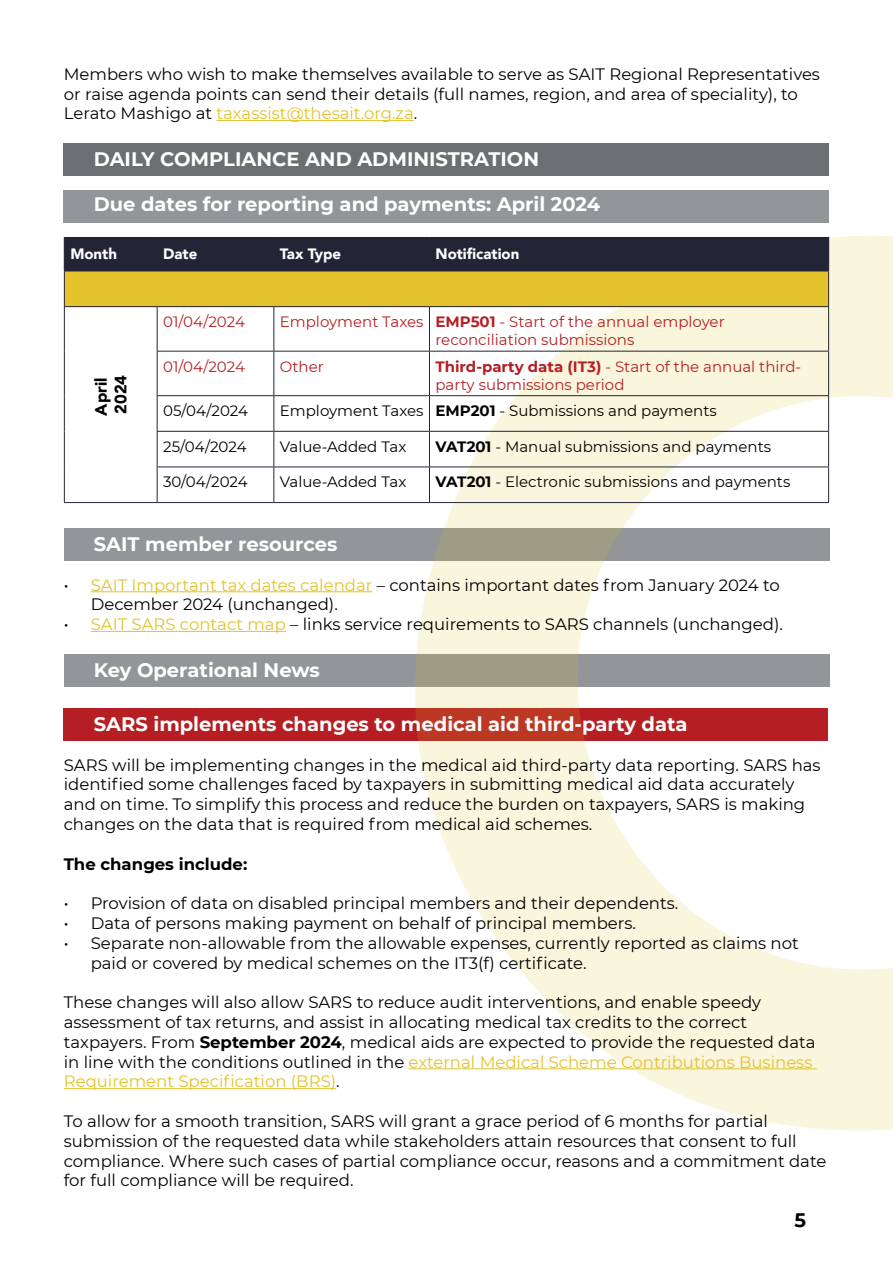
<style>
.page{position:relative;width:893px;height:1263px;background:#fff}
.page>*{position:absolute;margin:0;border:0;box-sizing:border-box;transform-origin:0 0}
.t1{font:700 19.5px "Montserrat";color:#fff}
.t2{font:700 19.5px "Montserrat";color:#000}
.t3{font:16.5px/19.8px "Montserrat";color:#000}
.t4{font:700 16.5px "Montserrat";color:#000}
.t5{font:900 16.5px/19.8px "Avenir";color:#000}
.t6{font:15px "Montserrat";color:#000}
.t7{font:15px/18px "Montserrat";color:#b51f24}
.t8{font:900 15px "Avenir";color:#fff}
.s1{color:#e4c22b}
.s2{font-weight:700}
</style>
<div class="page">
<div style="left:64px;top:655px;width:765px;height:32px;background:#939598"></div>
<div style="left:64px;top:708px;width:764px;height:33px;background:#b51f24"></div>
<div style="left:64px;top:144px;width:765px;height:32px;background:#6d6e71"></div>
<div style="left:64px;top:528px;width:765px;height:32px;background:#939598"></div>
<div style="left:64px;top:190px;width:765px;height:32px;background:#939598"></div>
<svg style="left:401px;top:235px;width:492px;height:896px"></svg>
<hr style="left:217px;top:120px;width:197px;height:1px;background:#e4c22b">
<hr style="left:91px;top:591px;width:281px;height:1px;background:#e4c22b">
<hr style="left:91px;top:631px;width:195px;height:1px;background:#e4c22b">
<hr style="left:409px;top:1068px;width:408px;height:1px;background:#e4c22b">
<hr style="left:64px;top:1088px;width:272px;height:1px;background:#e4c22b">
<div style="left:65px;top:238px;width:763px;height:33px;background:#232537"></div>
<div style="left:64px;top:271px;width:765px;height:36px;background:#e4c22b"></div>
<hr style="left:64px;top:307px;width:1px;height:44px;background:#232537">
<hr style="left:157px;top:307px;width:1px;height:44px;background:#232537">
<hr style="left:273px;top:307px;width:1px;height:44px;background:#232537">
<hr style="left:429px;top:307px;width:1px;height:44px;background:#232537">
<hr style="left:828px;top:307px;width:1px;height:44px;background:#232537">
<hr style="left:64px;top:351px;width:1px;height:45px;background:#232537">
<hr style="left:157px;top:351px;width:117px;height:1px;background:#232537">
<hr style="left:157px;top:351px;width:1px;height:44px;background:#232537">
<hr style="left:274px;top:351px;width:155px;height:1px;background:#232537">
<hr style="left:273px;top:351px;width:1px;height:44px;background:#232537">
<hr style="left:429px;top:351px;width:400px;height:1px;background:#232537">
<hr style="left:429px;top:351px;width:1px;height:44px;background:#232537">
<hr style="left:828px;top:351px;width:1px;height:44px;background:#232537">
<hr style="left:64px;top:396px;width:1px;height:35px;background:#232537">
<hr style="left:157px;top:395px;width:117px;height:1px;background:#232537">
<hr style="left:157px;top:396px;width:1px;height:35px;background:#232537">
<hr style="left:274px;top:395px;width:155px;height:1px;background:#232537">
<hr style="left:273px;top:396px;width:1px;height:35px;background:#232537">
<hr style="left:429px;top:395px;width:400px;height:1px;background:#232537">
<hr style="left:429px;top:396px;width:1px;height:35px;background:#232537">
<hr style="left:828px;top:396px;width:1px;height:35px;background:#232537">
<hr style="left:64px;top:431px;width:1px;height:36px;background:#232537">
<hr style="left:157px;top:431px;width:117px;height:1px;background:#232537">
<hr style="left:157px;top:432px;width:1px;height:35px;background:#232537">
<hr style="left:274px;top:431px;width:155px;height:1px;background:#232537">
<hr style="left:273px;top:432px;width:1px;height:35px;background:#232537">
<hr style="left:429px;top:431px;width:400px;height:1px;background:#232537">
<hr style="left:429px;top:432px;width:1px;height:35px;background:#232537">
<hr style="left:828px;top:432px;width:1px;height:35px;background:#232537">
<hr style="left:64px;top:467px;width:1px;height:35px;background:#232537">
<hr style="left:157px;top:467px;width:117px;height:1px;background:#232537">
<hr style="left:157px;top:467px;width:1px;height:35px;background:#232537">
<hr style="left:274px;top:467px;width:155px;height:1px;background:#232537">
<hr style="left:273px;top:467px;width:1px;height:35px;background:#232537">
<hr style="left:429px;top:467px;width:400px;height:1px;background:#232537">
<hr style="left:429px;top:467px;width:1px;height:35px;background:#232537">
<hr style="left:828px;top:467px;width:1px;height:35px;background:#232537">
<hr style="left:64px;top:502px;width:93px;height:1px;background:#232537">
<hr style="left:157px;top:502px;width:117px;height:1px;background:#232537">
<hr style="left:274px;top:502px;width:155px;height:1px;background:#232537">
<hr style="left:429px;top:502px;width:400px;height:1px;background:#232537">
<hr style="left:64px;top:271px;width:93px;height:1px;background:#232537">
<hr style="left:64px;top:271px;width:1px;height:35px;background:#232537">
<hr style="left:157px;top:271px;width:117px;height:1px;background:#232537">
<hr style="left:274px;top:271px;width:155px;height:1px;background:#232537">
<hr style="left:429px;top:271px;width:400px;height:1px;background:#232537">
<hr style="left:828px;top:271px;width:1px;height:35px;background:#232537">
<hr style="left:64px;top:306px;width:93px;height:1px;background:#232537">
<hr style="left:157px;top:306px;width:117px;height:1px;background:#232537">
<hr style="left:274px;top:306px;width:155px;height:1px;background:#232537">
<hr style="left:429px;top:306px;width:400px;height:1px;background:#232537">
<hr style="left:64px;top:237px;width:93px;height:1px;background:#232537">
<hr style="left:64px;top:238px;width:1px;height:33px;background:#232537">
<hr style="left:157px;top:237px;width:117px;height:1px;background:#232537">
<hr style="left:157px;top:238px;width:1px;height:33px;background:#232537">
<hr style="left:274px;top:237px;width:155px;height:1px;background:#232537">
<hr style="left:273px;top:238px;width:1px;height:33px;background:#232537">
<hr style="left:429px;top:237px;width:400px;height:1px;background:#232537">
<hr style="left:429px;top:238px;width:1px;height:33px;background:#232537">
<hr style="left:828px;top:238px;width:1px;height:33px;background:#232537">
<p class="t3" style="left:64px;top:63px;width:758px">Members who wish to make themselves available to serve as SAIT Regional Representatives or raise agenda points can send their details (full names, region, and area of speciality), to<br>Lerato Mashigo at <span class="s1">taxassist@thesait.org.za</span>.</p>
<p class="t1" style="left:94px;top:145px;width:447px">DAILY COMPLIANCE AND ADMINISTRATION</p>
<p class="t1" style="left:94px;top:190px;width:508px">Due dates for reporting and payments: April 2024</p>
<p class="t8" style="left:70px;top:240px;width:48px">Month</p>
<p class="t8" style="left:163px;top:240px;width:36px">Date</p>
<p class="t8" style="left:280px;top:240px;width:63px">Tax Type</p>
<p class="t8" style="left:435px;top:240px;width:85px">Notification</p>
<p class="t5" style="left:91px;top:416px;width:42px;rotate:-90deg">April<br>2024</p>
<p class="t7" style="left:163px;top:312px;width:83px">01/04/2024</p>
<p class="t7" style="left:435px;top:312px;width:291px;text-indent:-156px">Employment Taxes <span class="s2">EMP501</span> - Start of the annual employer reconciliation submissions</p>
<p class="t7" style="left:163px;top:357px;width:83px">01/04/2024</p>
<p class="t7" style="left:280px;top:357px;width:46px">Other</p>
<p class="t7" style="left:435px;top:357px;width:367px"><span class="s2">Third-party data (IT3)</span> - Start of the annual third&shy;party submissions period</p>
<p class="t6" style="left:163px;top:401px;width:86px">05/04/2024</p>
<p class="t6" style="left:280px;top:401px;width:438px">Employment Taxes <span class="s2">EMP201</span> - Submissions and payments</p>
<p class="t6" style="left:163px;top:436px;width:85px">25/04/2024</p>
<p class="t6" style="left:280px;top:436px;width:128px">Value-Added Tax</p>
<p class="t6" style="left:435px;top:436px;width:337px"><span class="s2">VAT201</span> - Manual submissions and payments</p>
<p class="t6" style="left:163px;top:472px;width:86px">30/04/2024</p>
<p class="t6" style="left:280px;top:472px;width:128px">Value-Added Tax</p>
<p class="t6" style="left:435px;top:472px;width:356px"><span class="s2">VAT201</span> - Electronic submissions and payments</p>
<p class="t1" style="left:94px;top:530px;width:245px">SAIT member resources</p>
<p class="t3" style="left:91px;top:574px;width:691px;text-indent:-27px">• <span class="s1">SAIT Important tax dates calendar</span> – contains important dates from January 2024 to<br>December 2024 (unchanged).</p>
<p class="t3" style="left:64px;top:614px;width:721px">• <span class="s1">SAIT SARS contact map</span> – links service requirements to SARS channels (unchanged).</p>
<p class="t1" style="left:94px;top:656px;width:228px">Key Operational News</p>
<p class="t1" style="left:94px;top:710px;width:595px">SARS implements changes to medical aid third-party data</p>
<p class="t3" style="left:64px;top:754px;width:758px">SARS will be implementing changes in the medical aid third-party data reporting. SARS has identified some challenges faced by taxpayers in submitting medical aid data accurately and on time. To simplify this process and reduce the burden on taxpayers, SARS is making changes on the data that is required from medical aid schemes.</p>
<p class="t4" style="left:64px;top:852px;width:185px">The changes include:</p>
<p class="t3" style="left:64px;top:893px;width:616px">• Provision of data on disabled principal members and their dependents.</p>
<p class="t3" style="left:64px;top:913px;width:574px">• Data of persons making payment on behalf of principal members.</p>
<p class="t3" style="left:91px;top:932px;width:710px;text-indent:-27px">• Separate non-allowable from the allowable expenses, currently reported as claims not paid or covered by medical schemes on the IT3(f) certificate.</p>
<p class="t3" style="left:64px;top:992px;width:753px">These changes will also allow SARS to reduce audit interventions, and enable speedy assessment of tax returns, and assist in allocating medical tax credits to the correct taxpayers. From <span class="s2">September 2024</span>, medical aids are expected to provide the requested data in line with the conditions outlined in the <span class="s1">external Medical Scheme Contributions Business Requirement Specification (BRS)</span>.</p>
<p class="t3" style="left:64px;top:1111px;width:764px">To allow for a smooth transition, SARS will grant a grace period of 6 months for partial submission of the requested data while stakeholders attain resources that consent to full compliance. Where such cases of partial compliance occur, reasons and a commitment date for full compliance will be required.</p>
<p class="t2" style="left:794px;top:1206px;width:13px">5</p>
</div>
